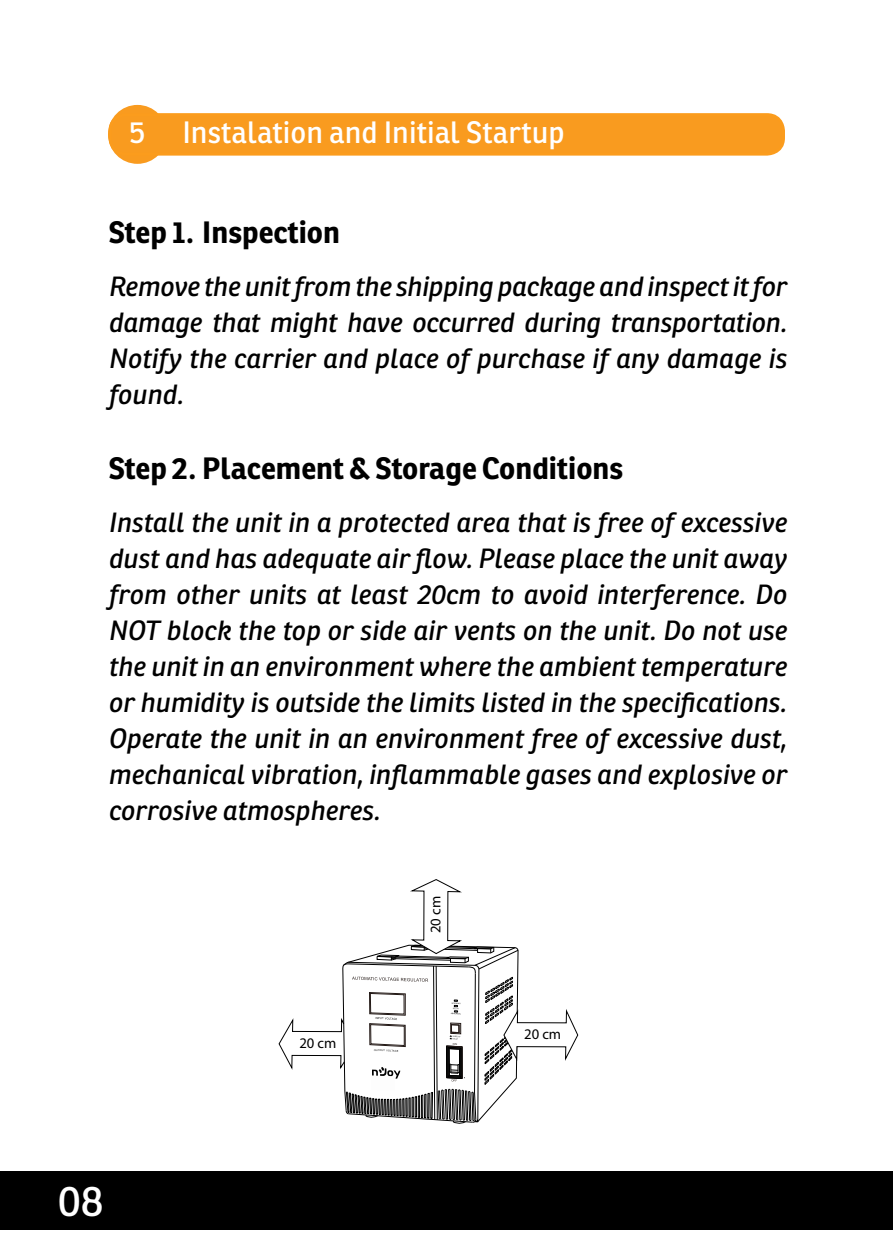
<style>
.page{position:relative;width:893px;height:1259px;background:#fff}
.page>*{position:absolute;margin:0;border:0;box-sizing:border-box;transform-origin:0 0}
.t1{font:42px "Ronnia";color:#fff}
.t2{font:700 30px "Ronnia";color:#000}
.t3{font:30px "Ronnia";color:#fff}
.t4{font:italic 27px/36px "Ronnia";color:#000;text-align:justify}
.t5{font:14.7px "Myriad Pro";color:#000}
</style>
<div class="page">
<div style="left:0;top:1171px;width:893px;height:59px;background:#000"></div>
<svg style="left:279px;top:879px;width:299px;height:244px"></svg>
<div style="left:108px;top:105px;width:59px;height:59px;background:#f99b1f;border-radius:50%"></div>
<div style="left:110px;top:115px;width:673px;height:39px;background:#f99b1f;border-radius:16px"></div>
<div style="left:109px;top:113px;width:676px;height:43px;border:3px solid #fb9c1d;border-radius:16px"></div>
<img style="left:371px;top:1075px;width:24px;height:15px">
<p class="t3" style="left:130px;top:114px;width:437px">5 Instalation and Initial Startup</p>
<p class="t2" style="left:109px;top:213px;width:233px">Step 1. Inspection</p>
<p class="t4" style="left:109px;top:268px;width:680px">Remove the unit from the shipping package and inspect it for damage that might have occurred during transportation.<br>Notify the carrier and place of purchase if any damage is found.</p>
<p class="t2" style="left:109px;top:449px;width:516px">Step 2. Placement &amp; Storage Conditions</p>
<p class="t4" style="left:109px;top:504px;width:680px">Install the unit in a protected area that is free of excessive dust and has adequate air flow. Please place the unit away from other units at least 20cm to avoid interference. Do NOT block the top or side air vents on the unit. Do not use the unit in an environment where the ambient temperature or humidity is outside the limits listed in the specifications.<br>Operate the unit in an environment free of excessive dust, mechanical vibration, inflammable gases and explosive or corrosive atmospheres.</p>
<h1 class="t1" style="left:58px;top:1174px;width:47px">08</h1>
<p class="t5" style="left:299px;top:1034px;width:39px">20 cm</p>
<p class="t5" style="left:426px;top:933px;width:39px;rotate:-90deg">20 cm</p>
<p class="t5" style="left:524px;top:1025px;width:39px">20 cm</p>
</div>
